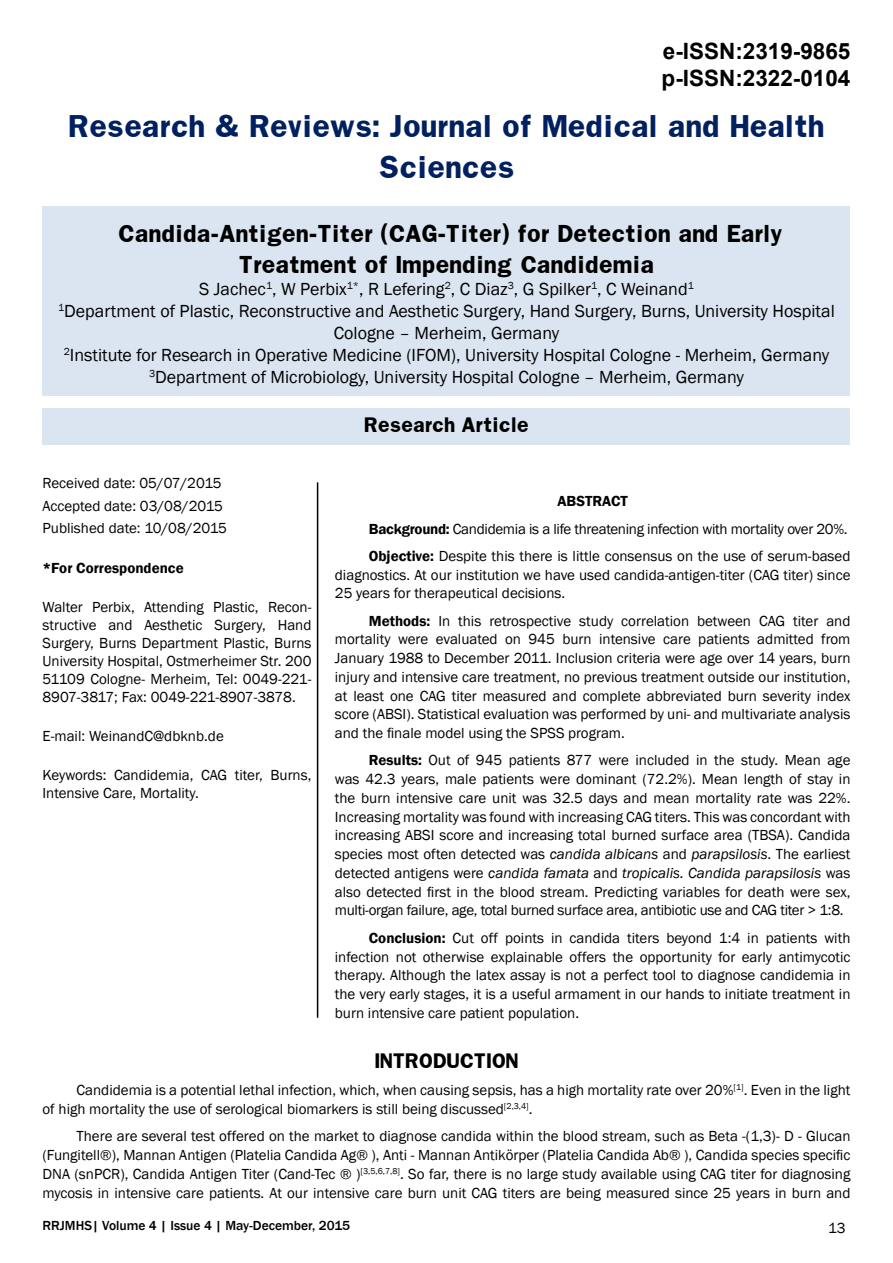
<style>
.page{position:relative;width:893px;height:1263px;background:#fff}
.page>*{position:absolute;margin:0;border:0;box-sizing:border-box;transform-origin:0 0}
.t1{font:700 27px/40.5px "Franklin";color:#002060;text-align:center}
.t2{font:700 22.5px/27px "Arial";color:#000}
.t3{font:700 21px/31.5px "Franklin";color:#000;text-align:center}
.t4{font:18px/21.9px "Franklin Gothic";color:#000;text-align:center}
.t5{font:700 18px "Franklin";color:#000}
.t6{font:15px/18.8px "Franklin Gothic";color:#000;text-align:justify}
.t7{font:15px/27.3px "Franklin Gothic";letter-spacing:-.02em;color:#000}
.t8{font:600 15px "Franklin Gothic";color:#000}
.t9{font:500 13.5px "Franklin Gothic";color:#000}
.s1{font-weight:600}
.s2{font-style:italic}
</style>
<div class="page">
<div style="left:43px;top:206px;width:807px;height:190px;background:#dbe5f1"></div>
<div style="left:43px;top:408px;width:807px;height:37px;background:#dbe5f1"></div>
<hr style="left:317px;top:482px;width:1px;height:536px;background:#000">
<h2 class="t2" style="left:662px;top:38px;width:190px">e-ISSN:2319-9865 p-ISSN:2322-0104</h2>
<h1 class="t1" style="left:69px;top:106px;width:757px">Research &amp; Reviews: Journal of Medical and Health<br>Sciences</h1>
<h3 class="t3" style="left:118px;top:217px;width:665px">Candida-Antigen-Titer (CAG-Titer) for Detection and Early<br>Treatment of Impending Candidemia</h3>
<p class="t4" style="left:58px;top:279px;width:778px">S Jachec<sup>1</sup>, W Perbix<sup>1*</sup>, R Lefering<sup>2</sup>, C Diaz<sup>3</sup>, G Spilker<sup>1</sup>, C Weinand<sup>1<br>1</sup>Department of Plastic, Reconstructive and Aesthetic Surgery, Hand Surgery, Burns, University Hospital Cologne – Merheim, Germany<br><sup>2</sup>Institute for Research in Operative Medicine (IFOM), University Hospital Cologne - Merheim, Germany <sup>3</sup>Department of Microbiology, University Hospital Cologne – Merheim, Germany</p>
<p class="t5" style="left:364px;top:413px;width:166px">Research Article</p>
<p class="t6" style="left:43px;top:472px;width:186px;line-height:22.5px;text-align:left">Received date: 05/07/2015<br>Accepted date: 03/08/2015<br>Published date: 10/08/2015</p>
<p class="t8" style="left:43px;top:558px;width:143px">*For Correspondence</p>
<p class="t6" style="left:43px;top:598px;width:270px;line-height:18px">Walter Perbix, Attending Plastic, Recon&shy;structive and Aesthetic Surgery, Hand Surgery, Burns Department Plastic, Burns University Hospital, Ostmerheimer Str. 200<br>51109 Cologne- Merheim, Tel: 0049-221- 8907-3817; Fax: 0049-221-8907-3878.</p>
<p class="t6" style="left:43px;top:727px;width:183px">E-mail: WeinandC@dbknb.de</p>
<p class="t6" style="left:43px;top:767px;width:270px;line-height:18px">Keywords: Candidemia, CAG titer, Burns,<br>Intensive Care, Mortality.</p>
<p class="t7" style="left:369px;top:488px;width:483px;text-indent:189px"><span class="s1">ABSTRACT<br>Background:</span> Candidemia is a life threatening infection with mortality over 20%.<br><span class="s1">Objective:</span> Despite this there is little consensus on the use of serum-based</p>
<p class="t6" style="left:335px;top:566px;width:517px">diagnostics. At our institution we have used candida-antigen-titer (CAG titer) since<br>25 years for therapeutical decisions.</p>
<p class="t6" style="left:335px;top:612px;width:517px;text-indent:34px"><span class="s1">Methods:</span> In this retrospective study correlation between CAG titer and mortality were evaluated on 945 burn intensive care patients admitted from January 1988 to December 2011. Inclusion criteria were age over 14 years, burn injury and intensive care treatment, no previous treatment outside our institution, at least one CAG titer measured and complete abbreviated burn severity index score (ABSI). Statistical evaluation was performed by uni- and multivariate analysis and the finale model using the SPSS program.</p>
<p class="t6" style="left:335px;top:751px;width:517px;text-indent:34px"><span class="s1">Results:</span> Out of 945 patients 877 were included in the study. Mean age was 42.3 years, male patients were dominant (72.2%). Mean length of stay in the burn intensive care unit was 32.5 days and mean mortality rate was 22%.<br>Increasing mortality was found with increasing CAG titers. This was concordant with increasing ABSI score and increasing total burned surface area (TBSA). Candida species most often detected was <span class="s2">candida albicans</span> and <span class="s2">parapsilosis</span>. The earliest detected antigens were <span class="s2">candida famata</span> and <span class="s2">tropicalis. Candida parapsilosis</span> was also detected first in the blood stream. Predicting variables for death were sex, multi-organ failure, age, total burned surface area, antibiotic use and CAG titer &gt; 1:8.</p>
<p class="t6" style="left:335px;top:929px;width:517px;text-indent:34px"><span class="s1">Conclusion:</span> Cut off points in candida titers beyond 1:4 in patients with infection not otherwise explainable offers the opportunity for early antimycotic therapy. Although the latex assay is not a perfect tool to diagnose candidemia in the very early stages, it is a useful armament in our hands to initiate treatment in burn intensive care patient population.</p>
<p class="t5" style="left:374px;top:1048px;width:146px">INTRODUCTION</p>
<p class="t6" style="left:43px;top:1081px;width:809px;text-indent:34px">Candidemia is a potential lethal infection, which, when causing sepsis, has a high mortality rate over 20%<sup>[1]</sup>. Even in the light of high mortality the use of serological biomarkers is still being discussed<sup>[2,3,4]</sup>.</p>
<p class="t6" style="left:43px;top:1127px;width:809px;text-indent:34px">There are several test offered on the market to diagnose candida within the blood stream, such as Beta -(1,3)- D - Glucan (Fungitell®), Mannan Antigen (Platelia Candida Ag® ), Anti - Mannan Antikörper (Platelia Candida Ab® ), Candida species specific DNA (snPCR), Candida Antigen Titer (Cand-Tec ® )<sup>[3,5,6,7,8]</sup>. So far, there is no large study available using CAG titer for diagnosing mycosis in intensive care patients. At our intensive care burn unit CAG titers are being measured since 25 years in burn and</p>
<p class="t9" style="left:43px;top:1217px;width:309px">RRJMHS| Volume 4 | Issue 4 | May-December, 2015</p>
<p class="t6" style="left:828px;top:1219px;width:19px">13</p>
</div>
